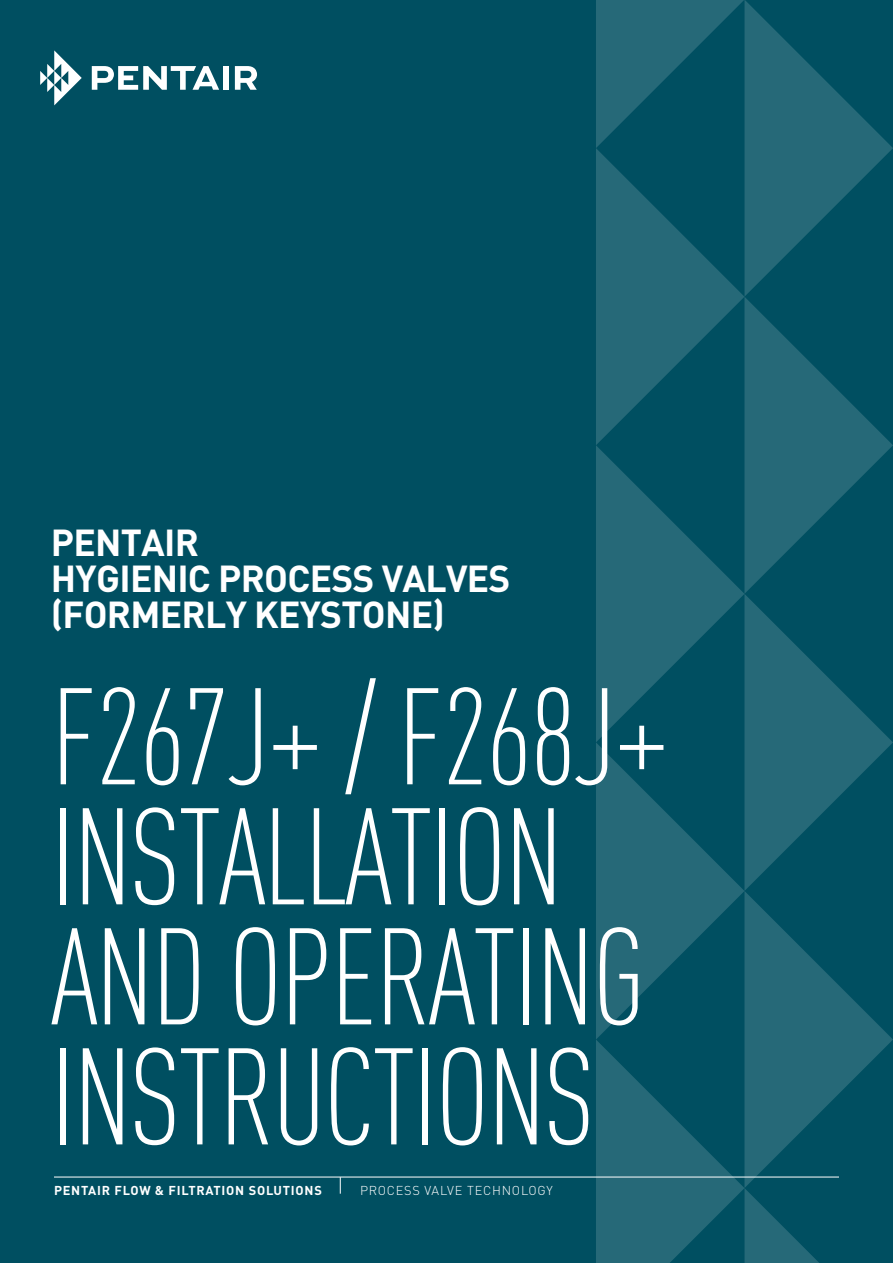
<style>
.page{position:relative;width:893px;height:1263px;background:#004f61}
.page>*{position:absolute;margin:0;border:0;box-sizing:border-box;transform-origin:0 0}
.t1{font:300 condensed 135px/120px "DIN Pro";letter-spacing:-.02em;color:#fff}
.t2{font:700 37.2px/36px "DIN Pro";letter-spacing:-.02em;color:#fff}
.t3{font:700 12.75px "DIN Pro";letter-spacing:.06em;color:#fff}
.t4{font:300 12.75px "DIN Pro";letter-spacing:.06em;color:#fff}
</style>
<div class="page">
<svg style="left:596px;top:0;width:297px;height:148px"></svg>
<svg style="left:596px;top:148px;width:297px;height:297px;fill:#266978"></svg>
<svg style="left:596px;top:445px;width:297px;height:297px;fill:#266978"></svg>
<svg style="left:596px;top:742px;width:297px;height:435px"></svg>
<svg style="left:596px;top:1039px;width:237px;height:224px;fill:#266978"></svg>
<svg style="left:40px;top:50px;width:42px;height:55px"></svg>
<svg style="left:92px;top:66px;width:127px;height:24px"></svg>
<div style="left:223px;top:66px;width:6px;height:24px;background:#fff"></div>
<svg style="left:235px;top:66px;width:22px;height:24px"></svg>
<hr style="left:54px;top:1177px;width:785px;height:1px;background:#fff">
<svg style="left:340px;top:1177px;width:1px;height:17px"></svg>
<p class="t2" style="left:51px;top:520px;width:461px">PENTAIR<br>HYGIENIC PROCESS VALVES (FORMERLY KEYSTONE)</p>
<p class="t1" style="left:51px;top:668px;width:621px">F267J+ / F268J+<br>INSTALLATION<br>AND OPERATING<br>INSTRUCTIONS</p>
<p class="t3" style="left:54px;top:1180px;width:269px">PENTAIR FLOW &amp; FILTRATION SOLUTIONS</p>
<p class="t4" style="left:360px;top:1181px;width:194px">PROCESS VALVE TECHNOLOGY</p>
</div>
